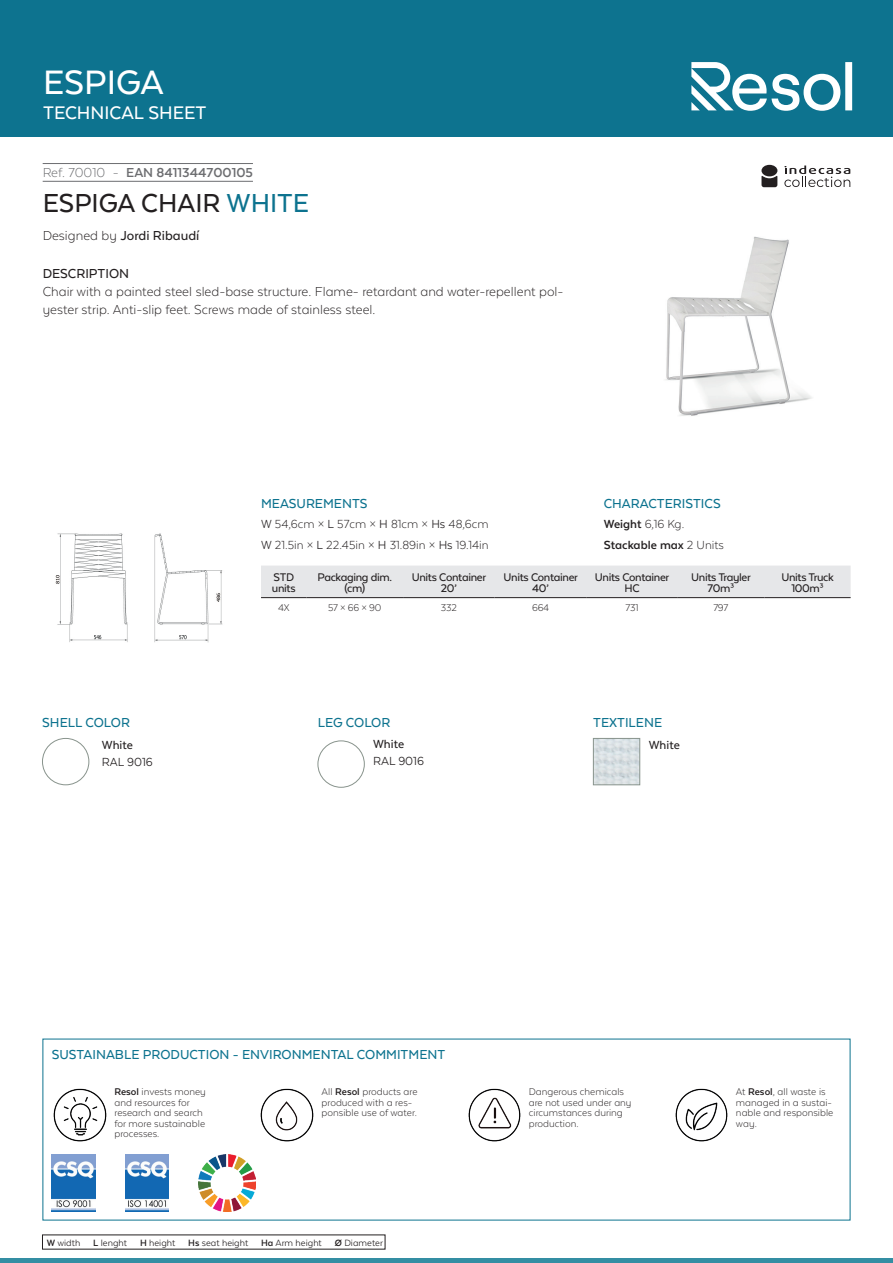
<style>
.page{position:relative;width:893px;height:1263px;background:#fff}
.page>*{position:absolute;margin:0;border:0;box-sizing:border-box;transform-origin:0 0}
.t1{font:500 39px "Texta Alt";color:#fff}
.t2{font:500 30px "Texta Alt";color:#231f20}
.t3{font:500 21px "Texta Alt";color:#fff}
.t4{font:300 15px/18px "Texta Alt";color:#231f20}
.t5{font:500 15px "Texta Alt";color:#0d738f}
.t6{font:500 15px "Texta Alt";color:#231f20}
.t7{font:700 15px "Texta Alt";color:#6c6d70}
.t8{font:300 13.5px/20.4px "Texta Alt";color:#231f20}
.t9{font:700 13.5px/20.4px "Texta Alt";color:#231f20}
.t10{font:500 13.5px "Texta Alt";color:#231f20}
.t11{font:13.5px "Texta Alt";color:#231f20}
.t12{font:500 12.75px/10.5px "Texta Alt";letter-spacing:-.025em;color:#231f20;text-align:center}
.t13{font:300 11.25px/10.5px "Texta Alt";color:#231f20}
.t14{font:10.5px "Texta Alt";color:#231f20}
.s1{font-weight:300}
.s2{color:#0d738f}
.s3{font-weight:400}
.s4{font-weight:700}
</style>
<div class="page">
<div style="left:0;top:0;width:893px;height:137px;background:#0d738f"></div>
<hr style="left:0;top:1259px;width:893px;height:4px;background:#348ea3">
<svg style="left:691px;top:62px;width:161px;height:49px"></svg>
<hr style="left:43px;top:163px;width:210px;height:1px;background:#6c6d70">
<hr style="left:43px;top:181px;width:210px;height:1px;background:#6c6d70">
<img style="left:665px;top:236px;width:147px;height:180px">
<img style="left:42px;top:738px;width:47px;height:47px;border-radius:23px">
<div style="left:42px;top:738px;width:47px;height:47px;border:1px solid #89948d;border-radius:50%"></div>
<img style="left:318px;top:741px;width:46px;height:46px;border-radius:23px">
<div style="left:318px;top:741px;width:46px;height:46px;border:1px solid #89948d;border-radius:50%"></div>
<img style="left:595px;top:740px;width:43px;height:43px">
<div style="left:593px;top:738px;width:47px;height:47px;border:1px solid #89948d"></div>
<img style="left:55px;top:533px;width:168px;height:110px">
<div style="left:261px;top:565px;width:590px;height:32px;background:#e6e7e9"></div>
<hr style="left:261px;top:597px;width:46px;height:1px;background:#231f20">
<hr style="left:307px;top:597px;width:96px;height:1px;background:#231f20">
<hr style="left:403px;top:597px;width:92px;height:1px;background:#231f20">
<hr style="left:495px;top:597px;width:92px;height:1px;background:#231f20">
<hr style="left:587px;top:597px;width:90px;height:1px;background:#231f20">
<hr style="left:677px;top:597px;width:88px;height:1px;background:#231f20">
<hr style="left:765px;top:597px;width:86px;height:1px;background:#231f20">
<img style="left:53px;top:1088px;width:54px;height:54px">
<img style="left:260px;top:1088px;width:54px;height:54px">
<img style="left:468px;top:1088px;width:53px;height:54px">
<img style="left:675px;top:1088px;width:53px;height:54px">
<img style="left:52px;top:1155px;width:43px;height:56px">
<img style="left:125px;top:1155px;width:44px;height:56px">
<img style="left:199px;top:1155px;width:56px;height:56px">
<div style="left:761px;top:165px;width:16px;height:11px;background:#231f20;border-radius:50%"></div>
<svg style="left:761px;top:175px;width:16px;height:12px"></svg>
<svg style="left:784px;top:165px;width:66px;height:22px"></svg>
<h1 class="t1" style="left:43px;top:62px;width:122px">ESPIGA</h1>
<h3 class="t3" style="left:43px;top:102px;width:165px">TECHNICAL SHEET</h3>
<h3 class="t7" style="left:43px;top:164px;width:212px"><span class="s1">Ref. 70010 -</span> EAN 8411344700105</h3>
<h2 class="t2" style="left:43px;top:188px;width:268px">ESPIGA CHAIR <span class="s2">WHITE</span></h2>
<h3 class="t6" style="left:43px;top:228px;width:158px"><span class="s1">Designed by</span> Jordi Ribaudí</h3>
<h3 class="t6" style="left:43px;top:265px;width:88px">DESCRIPTION</h3>
<h3 class="t4" style="left:43px;top:282px;width:522px">Chair with a painted steel sled-base structure. Flame- retardant and water-repellent pol&shy;yester strip. Anti-slip feet. Screws made of stainless steel.</h3>
<h3 class="t5" style="left:42px;top:714px;width:89px">SHELL COLOR</h3>
<p class="t10" style="left:102px;top:738px;width:33px">White</p>
<p class="t11" style="left:102px;top:755px;width:52px">RAL 9016</p>
<h3 class="t5" style="left:261px;top:495px;width:108px">MEASUREMENTS</h3>
<p class="t8" style="left:261px;top:514px;width:229px"><span class="s3">W</span> 54,6cm × <span class="s3">L</span> 57cm × <span class="s3">H</span> 81cm × <span class="s3">Hs</span> 48,6cm<br><span class="s3">W</span> 21.5in × <span class="s3">L</span> 22.45in × <span class="s3">H</span> 31.89in × <span class="s3">Hs</span> 19.14in</p>
<p class="t12" style="left:272px;top:572px;width:25px;text-align:left">STD units</p>
<p class="t12" style="left:317px;top:572px;width:76px">Packaging dim. (cm)</p>
<p class="t12" style="left:412px;top:572px;width:76px">Units Container<br>20’</p>
<p class="t12" style="left:504px;top:572px;width:76px">Units Container<br>40’</p>
<p class="t12" style="left:595px;top:572px;width:76px">Units Container<br>HC</p>
<p class="t12" style="left:691px;top:572px;width:61px">Units Trayler<br>70m³</p>
<p class="t12" style="left:781px;top:572px;width:54px">Units Truck<br>100m³</p>
<p class="t13" style="left:278px;top:602px;width:13px">4X</p>
<p class="t13" style="left:328px;top:602px;width:55px">57 × 66 × 90</p>
<p class="t13" style="left:441px;top:602px;width:17px">332</p>
<p class="t13" style="left:532px;top:602px;width:19px">664</p>
<p class="t13" style="left:626px;top:602px;width:14px">731</p>
<p class="t13" style="left:713px;top:602px;width:16px">797</p>
<h3 class="t5" style="left:604px;top:495px;width:118px">CHARACTERISTICS</h3>
<p class="t9" style="left:604px;top:514px;width:122px">Weight <span class="s1">6,16 Kg.<br></span>Stackable max <span class="s1">2 Units</span></p>
<h3 class="t5" style="left:318px;top:714px;width:74px">LEG COLOR</h3>
<p class="t10" style="left:373px;top:737px;width:33px">White</p>
<p class="t11" style="left:373px;top:754px;width:52px">RAL 9016</p>
<h3 class="t5" style="left:593px;top:714px;width:71px">TEXTILENE</h3>
<p class="t10" style="left:649px;top:737px;width:33px">White</p>
<h3 class="t5" style="left:52px;top:1047px;width:395px">SUSTAINABLE PRODUCTION - ENVIRONMENTAL COMMITMENT</h3>
<p class="t13" style="left:114px;top:1086px;width:93px"><span class="s4">Resol</span> invests money and resources for research and search for more sustainable processes.</p>
<p class="t13" style="left:322px;top:1086px;width:97px">All <span class="s4">Resol</span> products are produced with a res&shy;ponsible use of water.</p>
<p class="t13" style="left:529px;top:1086px;width:104px">Dangerous chemicals are not used under any circumstances during production.</p>
<p class="t13" style="left:736px;top:1086px;width:99px">At <span class="s4">Resol</span>, all waste is managed in a sustai&shy;nable and responsible way.</p>
<p class="t14" style="left:47px;top:1237px;width:338px"><span class="s4">W</span> width <span class="s4">L</span> lenght <span class="s4">H</span> height <span class="s4">Hs</span> seat height <span class="s4">Ha</span> Arm height <span class="s4">Ø</span> Diameter</p>
</div>
